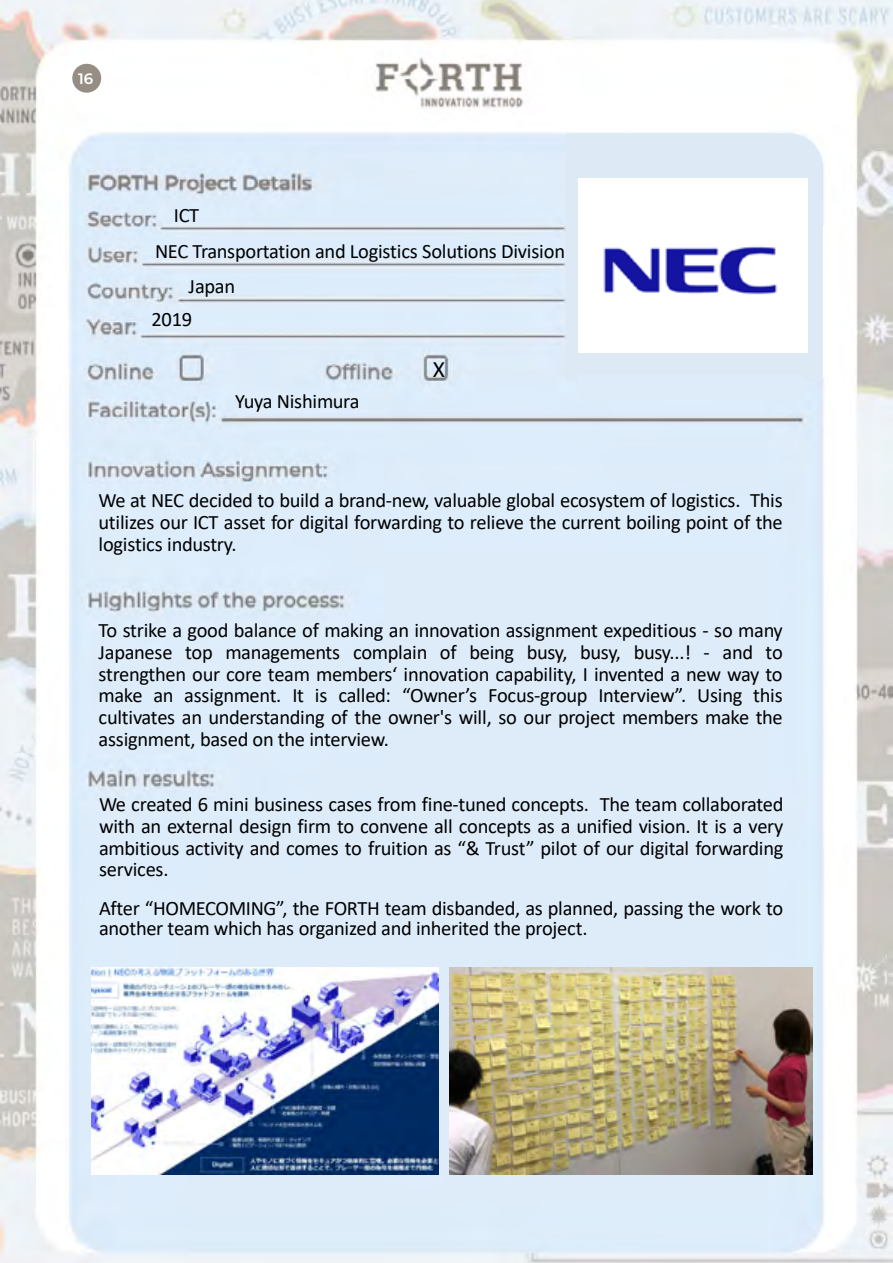
<style>
.page{position:relative;width:893px;height:1263px;background:#fff}
.page>*{position:absolute;margin:0;border:0;box-sizing:border-box;transform-origin:0 0}
.t1{font:23.55px "Calibri";color:#000}
.t2{font:20.4px/21.8px "Calibri";letter-spacing:-.015em;color:#000;text-align:justify}
.t3{font:17.25px/18.5px "Calibri";letter-spacing:-.015em;color:#000}
.t4{font:600 15px "Montserrat";color:#fff}
</style>
<div class="page">
<img style="left:0;top:0;width:893px;height:1263px">
<img style="left:92px;top:968px;width:347px;height:207px">
<img style="left:450px;top:968px;width:362px;height:207px">
<div style="left:566px;top:133px;width:257px;height:248px;background:#dde9f5"></div>
<div style="left:578px;top:179px;width:230px;height:174px;background:#fff"></div>
<div style="left:72px;top:64px;width:29px;height:29px;background:#968e84;border-radius:50%"></div>
<div style="left:578px;top:374px;width:226px;height:26px;background:#deecf9"></div>
<img style="left:603px;top:246px;width:174px;height:49px">
<p class="t4" style="left:78px;top:68px;width:17px">16</p>
<p class="t2" style="left:174px;top:204px;width:27px">ICT</p>
<p class="t2" style="left:155px;top:239px;width:411px">NEC Transportation and Logistics Solutions Division</p>
<p class="t3" style="left:270px;top:250px;width:41px">Japan</p>
<p class="t2" style="left:189px;top:275px;width:48px">Japan</p>
<p class="t2" style="left:151px;top:308px;width:42px">2019</p>
<p class="t2" style="left:235px;top:390px;width:126px">Yuya Nishimura</p>
<p class="t1" style="left:433px;top:352px;width:14px">X</p>
<p class="t2" style="left:99px;top:488px;width:686px">We at NEC decided to build a brand-new, valuable global ecosystem of logistics. This utilizes our ICT asset for digital forwarding to relieve the current boiling point of the logistics industry.</p>
<p class="t2" style="left:98px;top:619px;width:686px">To strike a good balance of making an innovation assignment expeditious - so many Japanese top managements complain of being busy, busy, busy...! - and to strengthen our core team members‘ innovation capability, I invented a new way to make an assignment. It is called: “Owner’s Focus-group Interview”. Using this cultivates an understanding of the owner's will, so our project members make the assignment, based on the interview.</p>
<p class="t3" style="left:195px;top:685px;width:576px">The FORTH team advocated a new vision and some new concepts about circular economy as the result of our project. We suggest NEC needs to expand into some</p>
<p class="t2" style="left:99px;top:793px;width:686px">We created 6 mini business cases from fine-tuned concepts. The team collaborated with an external design firm to convene all concepts as a unified vision. It is a very ambitious activity and comes to fruition as “&amp; Trust” pilot of our digital forwarding</p>
<p class="t2" style="left:99px;top:849px;width:686px;line-height:39.3px">services.<br>After “HOMECOMING”, the FORTH team disbanded, as planned, passing the work to</p>
<p class="t2" style="left:99px;top:917px;width:490px">another team which has organized and inherited the project.</p>
</div>
